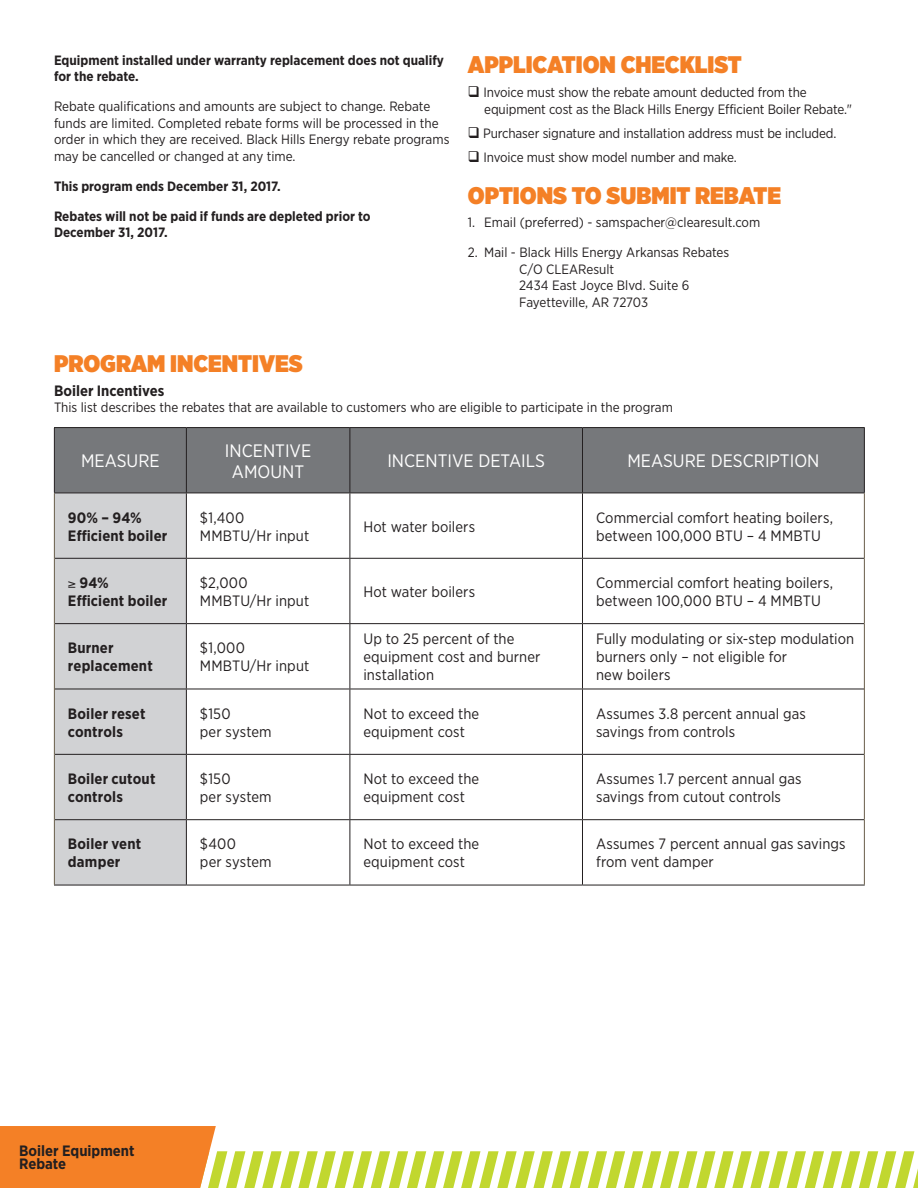
<style>
.page{position:relative;width:918px;height:1188px;background:#fff}
.page>*{position:absolute;margin:0;border:0;box-sizing:border-box;transform-origin:0 0}
.t1{font:900 24px "Gotham Narrow";color:#f48026}
.t2{font:18px/21.6px "Gotham Narrow";color:#fff;text-align:center}
.t3{font:15px/18px "Gotham Narrow";letter-spacing:.005em;color:#231f20}
.t4{font:700 15px/18px "Gotham Narrow";letter-spacing:.01em;color:#231f20}
.t5{font:13.5px/16.5px "Gotham Narrow";color:#231f20}
.t6{font:700 13.5px/16.5px "Gotham Narrow";color:#231f20}
</style>
<div class="page">
<svg style="left:0;top:1126px;width:918px;height:62px"></svg>
<div style="left:55px;top:428px;width:809px;height:65px;background:#76787b"></div>
<div style="left:55px;top:494px;width:131px;height:391px;background:#d1d2d4"></div>
<hr style="left:54px;top:427px;width:132px;height:1px;background:#231f20">
<hr style="left:54px;top:428px;width:1px;height:65px;background:#231f20">
<hr style="left:186px;top:427px;width:164px;height:1px;background:#231f20">
<hr style="left:186px;top:428px;width:1px;height:65px;background:#231f20">
<hr style="left:350px;top:427px;width:232px;height:1px;background:#231f20">
<hr style="left:350px;top:428px;width:1px;height:65px;background:#231f20">
<hr style="left:582px;top:427px;width:283px;height:1px;background:#231f20">
<hr style="left:582px;top:428px;width:1px;height:65px;background:#231f20">
<hr style="left:864px;top:428px;width:1px;height:65px;background:#231f20">
<hr style="left:54px;top:493px;width:132px;height:1px;background:#231f20">
<hr style="left:186px;top:493px;width:164px;height:1px;background:#231f20">
<hr style="left:186px;top:493px;width:1px;height:65px;background:#231f20">
<hr style="left:350px;top:493px;width:232px;height:1px;background:#231f20">
<hr style="left:350px;top:493px;width:1px;height:65px;background:#231f20">
<hr style="left:582px;top:493px;width:283px;height:1px;background:#231f20">
<hr style="left:582px;top:493px;width:1px;height:65px;background:#231f20">
<hr style="left:55px;top:558px;width:131px;height:1px;background:#231f20">
<hr style="left:186px;top:558px;width:164px;height:1px;background:#231f20">
<hr style="left:186px;top:559px;width:1px;height:64px;background:#231f20">
<hr style="left:350px;top:558px;width:232px;height:1px;background:#231f20">
<hr style="left:350px;top:559px;width:1px;height:64px;background:#231f20">
<hr style="left:582px;top:558px;width:282px;height:1px;background:#231f20">
<hr style="left:582px;top:559px;width:1px;height:64px;background:#231f20">
<hr style="left:55px;top:623px;width:131px;height:1px;background:#231f20">
<hr style="left:186px;top:623px;width:164px;height:1px;background:#231f20">
<hr style="left:186px;top:624px;width:1px;height:65px;background:#231f20">
<hr style="left:350px;top:623px;width:232px;height:1px;background:#231f20">
<hr style="left:350px;top:624px;width:1px;height:65px;background:#231f20">
<hr style="left:582px;top:623px;width:282px;height:1px;background:#231f20">
<hr style="left:582px;top:624px;width:1px;height:65px;background:#231f20">
<hr style="left:55px;top:689px;width:131px;height:1px;background:#231f20">
<hr style="left:186px;top:689px;width:164px;height:1px;background:#231f20">
<hr style="left:186px;top:689px;width:1px;height:65px;background:#231f20">
<hr style="left:350px;top:689px;width:232px;height:1px;background:#231f20">
<hr style="left:350px;top:689px;width:1px;height:65px;background:#231f20">
<hr style="left:582px;top:689px;width:282px;height:1px;background:#231f20">
<hr style="left:582px;top:689px;width:1px;height:65px;background:#231f20">
<hr style="left:55px;top:754px;width:131px;height:1px;background:#231f20">
<hr style="left:186px;top:754px;width:164px;height:1px;background:#231f20">
<hr style="left:186px;top:755px;width:1px;height:64px;background:#231f20">
<hr style="left:350px;top:754px;width:232px;height:1px;background:#231f20">
<hr style="left:350px;top:755px;width:1px;height:64px;background:#231f20">
<hr style="left:582px;top:754px;width:282px;height:1px;background:#231f20">
<hr style="left:582px;top:755px;width:1px;height:64px;background:#231f20">
<hr style="left:55px;top:819px;width:131px;height:1px;background:#231f20">
<hr style="left:186px;top:819px;width:164px;height:1px;background:#231f20">
<hr style="left:186px;top:820px;width:1px;height:65px;background:#231f20">
<hr style="left:350px;top:819px;width:232px;height:1px;background:#231f20">
<hr style="left:350px;top:820px;width:1px;height:65px;background:#231f20">
<hr style="left:582px;top:819px;width:282px;height:1px;background:#231f20">
<hr style="left:582px;top:820px;width:1px;height:65px;background:#231f20">
<hr style="left:54px;top:885px;width:132px;height:1px;background:#231f20">
<hr style="left:186px;top:885px;width:164px;height:1px;background:#231f20">
<hr style="left:350px;top:885px;width:232px;height:1px;background:#231f20">
<hr style="left:582px;top:885px;width:283px;height:1px;background:#231f20">
<hr style="left:54px;top:493px;width:1px;height:65px;background:#685d49">
<hr style="left:864px;top:493px;width:1px;height:65px;background:#685d49">
<hr style="left:54px;top:558px;width:1px;height:66px;background:#685d49">
<hr style="left:864px;top:558px;width:1px;height:66px;background:#685d49">
<hr style="left:54px;top:624px;width:1px;height:65px;background:#685d49">
<hr style="left:864px;top:624px;width:1px;height:65px;background:#685d49">
<hr style="left:54px;top:689px;width:1px;height:65px;background:#685d49">
<hr style="left:864px;top:689px;width:1px;height:65px;background:#685d49">
<hr style="left:54px;top:754px;width:1px;height:66px;background:#685d49">
<hr style="left:864px;top:754px;width:1px;height:66px;background:#685d49">
<hr style="left:54px;top:820px;width:1px;height:65px;background:#685d49">
<hr style="left:864px;top:820px;width:1px;height:65px;background:#685d49">
<p class="t6" style="left:54px;top:52px;width:391px">Equipment installed under warranty replacement does not qualify for the rebate.</p>
<p class="t5" style="left:54px;top:98px;width:397px">Rebate qualifications and amounts are subject to change. Rebate funds are limited. Completed rebate forms will be processed in the order in which they are received. Black Hills Energy rebate programs may be cancelled or changed at any time.</p>
<p class="t6" style="left:54px;top:178px;width:228px">This program ends December 31, 2017.</p>
<p class="t6" style="left:54px;top:208px;width:318px">Rebates will not be paid if funds are depleted prior to<br>December 31, 2017.</p>
<h1 class="t1" style="left:468px;top:48px;width:276px">APPLICATION CHECKLIST</h1>
<p class="t5" style="left:484px;top:84px;width:369px;text-indent:-16px">❑ Invoice must show the rebate amount deducted from the equipment cost as the Black Hills Energy Efficient Boiler Rebate."</p>
<p class="t5" style="left:468px;top:124px;width:370px">❑ Purchaser signature and installation address must be included.</p>
<p class="t5" style="left:468px;top:148px;width:270px">❑ Invoice must show model number and make.</p>
<h1 class="t1" style="left:468px;top:179px;width:315px">OPTIONS TO SUBMIT REBATE</h1>
<p class="t5" style="left:468px;top:214px;width:294px">1. Email (preferred) - samspacher@clearesult.com</p>
<p class="t5" style="left:519px;top:244px;width:212px;text-indent:-51px">2. Mail - Black Hills Energy Arkansas Rebates<br>C/O CLEAResult<br>2434 East Joyce Blvd. Suite 6<br>Fayetteville, AR 72703</p>
<h1 class="t1" style="left:54px;top:347px;width:250px">PROGRAM INCENTIVES</h1>
<p class="t4" style="left:54px;top:381px;width:112px">Boiler Incentives</p>
<p class="t5" style="left:54px;top:399px;width:620px">This list describes the rebates that are available to customers who are eligible to participate in the program</p>
<h2 class="t2" style="left:81px;top:450px;width:80px">MEASURE</h2>
<h2 class="t2" style="left:225px;top:439px;width:88px">INCENTIVE<br>AMOUNT</h2>
<h2 class="t2" style="left:387px;top:450px;width:159px">INCENTIVE DETAILS</h2>
<h2 class="t2" style="left:627px;top:450px;width:194px">MEASURE DESCRIPTION</h2>
<p class="t4" style="left:68px;top:508px;width:101px">90% – 94%<br>Efficient boiler</p>
<p class="t3" style="left:200px;top:508px;width:111px">$1,400<br>MMBTU/Hr input</p>
<p class="t3" style="left:363px;top:517px;width:113px">Hot water boilers</p>
<p class="t3" style="left:596px;top:508px;width:239px">Commercial comfort heating boilers, between 100,000 BTU – 4 MMBTU</p>
<p class="t4" style="left:68px;top:574px;width:101px">≥ 94%<br>Efficient boiler</p>
<p class="t3" style="left:200px;top:573px;width:111px">$2,000<br>MMBTU/Hr input</p>
<p class="t3" style="left:363px;top:582px;width:113px">Hot water boilers</p>
<p class="t3" style="left:596px;top:573px;width:239px">Commercial comfort heating boilers, between 100,000 BTU – 4 MMBTU</p>
<p class="t4" style="left:68px;top:639px;width:86px">Burner replacement</p>
<p class="t3" style="left:200px;top:639px;width:111px">$1,000<br>MMBTU/Hr input</p>
<p class="t3" style="left:363px;top:630px;width:179px">Up to 25 percent of the equipment cost and burner installation</p>
<p class="t3" style="left:596px;top:630px;width:260px">Fully modulating or six-step modulation burners only – not eligible for<br>new boilers</p>
<p class="t4" style="left:68px;top:704px;width:79px">Boiler reset controls</p>
<p class="t3" style="left:200px;top:704px;width:73px">$150<br>per system</p>
<p class="t3" style="left:363px;top:704px;width:117px">Not to exceed the equipment cost</p>
<p class="t3" style="left:596px;top:704px;width:211px">Assumes 3.8 percent annual gas savings from controls</p>
<p class="t4" style="left:68px;top:770px;width:89px">Boiler cutout controls</p>
<p class="t3" style="left:200px;top:769px;width:73px">$150<br>per system</p>
<p class="t3" style="left:363px;top:769px;width:117px">Not to exceed the equipment cost</p>
<p class="t3" style="left:596px;top:769px;width:207px">Assumes 1.7 percent annual gas savings from cutout controls</p>
<p class="t4" style="left:68px;top:835px;width:75px">Boiler vent damper</p>
<p class="t3" style="left:200px;top:835px;width:73px">$400<br>per system</p>
<p class="t3" style="left:363px;top:835px;width:117px">Not to exceed the equipment cost</p>
<p class="t3" style="left:596px;top:835px;width:251px">Assumes 7 percent annual gas savings from vent damper</p>
<p class="t4" style="left:19px;top:1143px;width:117px;line-height:13.5px">Boiler Equipment<br>Rebate</p>
</div>
